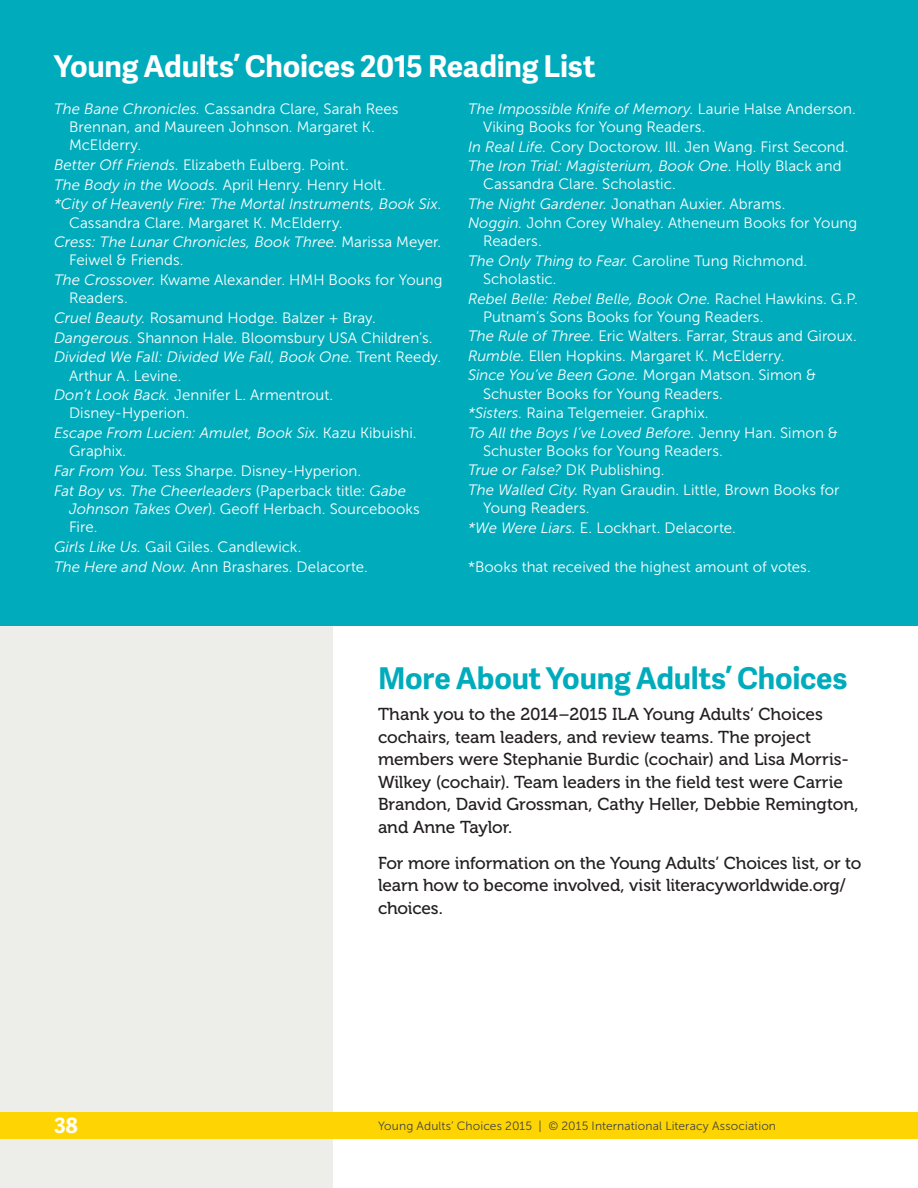
<style>
.page{position:relative;width:918px;height:1188px;background:#fff}
.page>*{position:absolute;margin:0;border:0;box-sizing:border-box;transform-origin:0 0}
.S1{font:700 30px "Adelle Sans";letter-spacing:-.01em;color:#fff}
.S1-2{font:700 30px "Adelle Sans";letter-spacing:-.005em;color:#00acbc}
.ABT{font:700 21px "Adelle Sans";color:#fff}
.BC{font:17.25px/22.5px "Museo 500";letter-spacing:-.005em;color:#231f20}
.RT{font:15px/18.1px "Museo Sans 300";letter-spacing:.005em;color:#fff}
.RT-2{font:italic 15px/18.1px "Museo Sans 300";letter-spacing:.005em;color:#fff}
.ABT-2{font:12px "Museo Sans 300";letter-spacing:.01em;color:#414343}
.s1{font-style:italic}
.s2{font-style:normal}
</style>
<div class="page">
<div style="left:0;top:0;width:333px;height:1188px;background:#edede9"></div>
<div style="left:0;top:1112px;width:918px;height:27px;background:#fed503"></div>
<div style="left:0;top:0;width:918px;height:626px;background:#00acbc"></div>
<p class="S1" style="left:54px;top:44px;width:543px">Young Adults’ Choices 2015 Reading List</p>
<p class="RT" style="left:69px;top:100px;width:331px;text-indent:-15px"><span class="s1">The Bane Chronicles.</span> Cassandra Clare, Sarah Rees<br>Brennan, and Maureen Johnson. Margaret K.<br>McElderry.</p>
<p class="RT" style="left:54px;top:156px;width:296px"><span class="s1">Better Off Friends.</span> Elizabeth Eulberg. Point.</p>
<p class="RT" style="left:54px;top:176px;width:333px"><span class="s1">The Body in the Woods.</span> April Henry. Henry Holt.</p>
<p class="RT-2" style="left:69px;top:195px;width:374px;text-indent:-15px">*City of Heavenly Fire: The Mortal Instruments, Book Six<span class="s2">.<br>Cassandra Clare. Margaret K. McElderry.</span></p>
<p class="RT-2" style="left:69px;top:233px;width:374px;text-indent:-15px">Cress: The Lunar Chronicles, Book Three<span class="s2">. Marissa Meyer.<br>Feiwel &amp; Friends.</span></p>
<p class="RT" style="left:69px;top:271px;width:375px;text-indent:-15px"><span class="s1">The Crossover.</span> Kwame Alexander. HMH Books for Young<br>Readers.</p>
<p class="RT" style="left:54px;top:309px;width:323px"><span class="s1">Cruel Beauty.</span> Rosamund Hodge. Balzer + Bray.</p>
<p class="RT" style="left:54px;top:329px;width:380px"><span class="s1">Dangerous.</span> Shannon Hale. Bloomsbury USA Children’s.</p>
<p class="RT-2" style="left:69px;top:348px;width:374px;text-indent:-15px">Divided We Fall: Divided We Fall, Book One<span class="s2">. Trent Reedy.<br>Arthur A. Levine.</span></p>
<p class="RT" style="left:69px;top:386px;width:266px;text-indent:-15px"><span class="s1">Don’t Look Back.</span> Jennifer L. Armentrout.<br>Disney-Hyperion.</p>
<p class="RT-2" style="left:69px;top:424px;width:349px;text-indent:-15px">Escape From Lucien: Amulet, Book Six<span class="s2">. Kazu Kibuishi.<br>Graphix</span>.</p>
<p class="RT" style="left:54px;top:462px;width:309px"><span class="s1">Far From You.</span> Tess Sharpe. Disney-Hyperion.</p>
<p class="RT" style="left:69px;top:482px;width:352px;text-indent:-15px"><span class="s1">Fat Boy vs. The Cheerleaders</span> (Paperback title: <span class="s1">Gabe<br>Johnson Takes Over</span>). Geoff Herbach. Sourcebooks<br>Fire.</p>
<p class="RT" style="left:54px;top:538px;width:249px"><span class="s1">Girls Like Us.</span> Gail Giles. Candlewick.</p>
<p class="RT" style="left:54px;top:557px;width:315px"><span class="s1">The Here and Now.</span> Ann Brashares. Delacorte.</p>
<p class="RT" style="left:483px;top:100px;width:374px;text-indent:-15px"><span class="s1">The Impossible Knife of Memory.</span> Laurie Halse Anderson.<br>Viking Books for Young Readers.</p>
<p class="RT" style="left:468px;top:137px;width:382px"><span class="s1">In Real Life.</span> Cory Doctorow. Ill. Jen Wang. First Second.</p>
<p class="RT" style="left:483px;top:157px;width:360px;text-indent:-15px"><span class="s1">The Iron Trial: Magisterium, Book One</span>. Holly Black and<br>Cassandra Clare. Scholastic.</p>
<p class="RT" style="left:468px;top:195px;width:319px"><span class="s1">The Night Gardener.</span> Jonathan Auxier. Abrams.</p>
<p class="RT" style="left:483px;top:214px;width:376px;text-indent:-15px"><span class="s1">Noggin.</span> John Corey Whaley. Atheneum Books for Young<br>Readers.</p>
<p class="RT" style="left:483px;top:252px;width:326px;text-indent:-15px"><span class="s1">The Only Thing to Fear.</span> Caroline Tung Richmond.<br>Scholastic.</p>
<p class="RT" style="left:483px;top:290px;width:376px;text-indent:-15px"><span class="s1">Rebel Belle: Rebel Belle, Book One.</span> Rachel Hawkins. G.P.<br>Putnam’s Sons Books for Young Readers.</p>
<p class="RT" style="left:468px;top:327px;width:390px"><span class="s1">The Rule of Three.</span> Eric Walters. Farrar, Straus and Giroux.</p>
<p class="RT" style="left:468px;top:347px;width:318px"><span class="s1">Rumble.</span> Ellen Hopkins. Margaret K. McElderry.</p>
<p class="RT" style="left:483px;top:366px;width:335px;text-indent:-15px"><span class="s1">Since You’ve Been Gone.</span> Morgan Matson. Simon &amp;<br>Schuster Books for Young Readers.</p>
<p class="RT" style="left:468px;top:404px;width:242px"><span class="s1">*Sisters.</span> Raina Telgemeier. Graphix.</p>
<p class="RT" style="left:483px;top:424px;width:357px;text-indent:-15px"><span class="s1">To All the Boys I’ve Loved Before.</span> Jenny Han. Simon &amp;<br>Schuster Books for Young Readers.</p>
<p class="RT" style="left:468px;top:461px;width:198px"><span class="s1">True or False?</span> DK Publishing.</p>
<p class="RT" style="left:483px;top:481px;width:358px;text-indent:-15px"><span class="s1">The Walled City.</span> Ryan Graudin. Little, Brown Books for<br>Young Readers.</p>
<p class="RT" style="left:468px;top:518px;width:269px"><span class="s1">*We Were Liars.</span> E. Lockhart. Delacorte.</p>
<p class="RT" style="left:468px;top:558px;width:344px">*Books that received the highest amount of votes.</p>
<p class="S1-2" style="left:378px;top:656px;width:471px">More About Young Adults’ Choices</p>
<p class="BC" style="left:378px;top:703px;width:482px">Thank you to the 2014–2015 ILA Young Adults’ Choices cochairs, team leaders, and review teams. The project members were Stephanie Burdic (cochair) and Lisa Morris-Wilkey (cochair). Team leaders in the field test were Carrie Brandon, David Grossman, Cathy Heller, Debbie Remington, and Anne Taylor.</p>
<p class="BC" style="left:378px;top:852px;width:485px">For more information on the Young Adults’ Choices list, or to learn how to become involved, visit literacyworldwide.org/ choices.</p>
<p class="ABT" style="left:54px;top:1110px;width:25px">38</p>
<p class="ABT-2" style="left:378px;top:1120px;width:400px">Young Adults’ Choices 2015 | © 2015 International Literacy Association</p>
</div>
